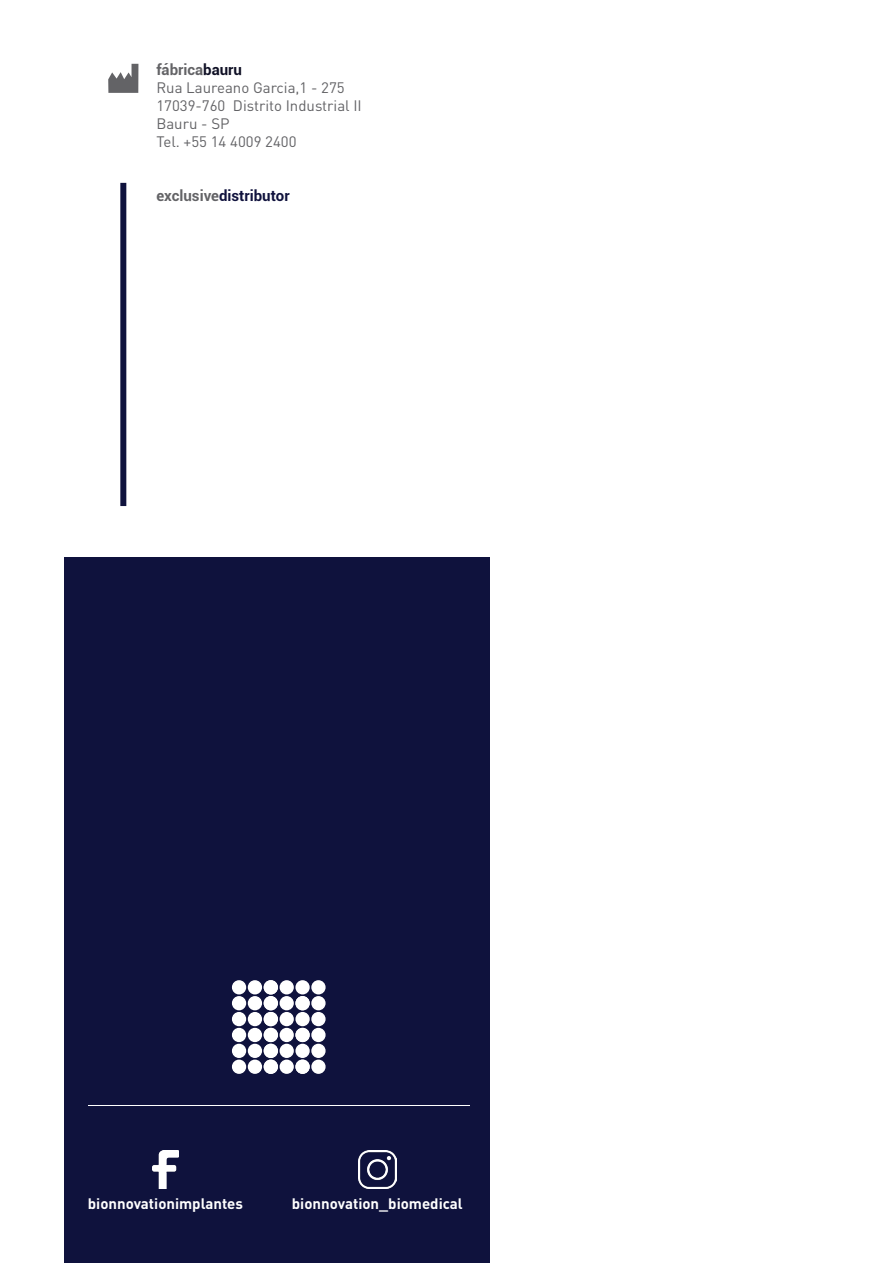
<style>
.page{position:relative;width:893px;height:1263px;background:#fff}
.page>*{position:absolute;margin:0;border:0;box-sizing:border-box;transform-origin:0 0}
.t1{font:15px "DIN Pro";color:#636366}
.t2{font:700 15px "DIN Pro";color:#fff}
.t3{font:700 15px "Roboto";color:#10123d}
.t4{font:700 15px "Roboto";color:#636366}
.s1{color:#0f1025}
.s2{color:#636366}
</style>
<div class="page">
<div style="left:120px;top:183px;width:6px;height:323px;background:#0f123d"></div>
<div style="left:64px;top:557px;width:425px;height:706px;background:#0f123d"></div>
<svg style="left:108px;top:64px;width:30px;height:29px"></svg>
<img style="left:153px;top:1150px;width:25px;height:38px">
<img style="left:358px;top:1150px;width:38px;height:38px">
<hr style="left:88px;top:1105px;width:382px;height:1px;background:#fff">
<div style="left:233px;top:981px;width:12px;height:13px;background:#fff;border-radius:50%"></div>
<div style="left:232px;top:980px;width:14px;height:14px;border:2px solid #fff;border-radius:50%"></div>
<div style="left:249px;top:981px;width:12px;height:13px;background:#fff;border-radius:50%"></div>
<div style="left:248px;top:980px;width:14px;height:14px;border:2px solid #fff;border-radius:50%"></div>
<div style="left:296px;top:981px;width:13px;height:13px;background:#fff;border-radius:50%"></div>
<div style="left:295px;top:980px;width:15px;height:14px;border:2px solid #fff;border-radius:50%"></div>
<div style="left:280px;top:981px;width:13px;height:13px;background:#fff;border-radius:50%"></div>
<div style="left:280px;top:980px;width:14px;height:14px;border:2px solid #fff;border-radius:50%"></div>
<div style="left:264px;top:981px;width:13px;height:13px;background:#fff;border-radius:50%"></div>
<div style="left:264px;top:980px;width:14px;height:14px;border:2px solid #fff;border-radius:50%"></div>
<div style="left:312px;top:981px;width:13px;height:13px;background:#fff;border-radius:50%"></div>
<div style="left:311px;top:980px;width:15px;height:14px;border:2px solid #fff;border-radius:50%"></div>
<div style="left:233px;top:997px;width:12px;height:12px;background:#fff;border-radius:50%"></div>
<div style="left:232px;top:996px;width:14px;height:14px;border:2px solid #fff;border-radius:50%"></div>
<div style="left:249px;top:997px;width:12px;height:12px;background:#fff;border-radius:50%"></div>
<div style="left:248px;top:996px;width:14px;height:14px;border:2px solid #fff;border-radius:50%"></div>
<div style="left:280px;top:997px;width:13px;height:12px;background:#fff;border-radius:50%"></div>
<div style="left:280px;top:996px;width:14px;height:14px;border:2px solid #fff;border-radius:50%"></div>
<div style="left:264px;top:997px;width:13px;height:12px;background:#fff;border-radius:50%"></div>
<div style="left:264px;top:996px;width:14px;height:14px;border:2px solid #fff;border-radius:50%"></div>
<div style="left:312px;top:997px;width:13px;height:12px;background:#fff;border-radius:50%"></div>
<div style="left:311px;top:996px;width:15px;height:14px;border:2px solid #fff;border-radius:50%"></div>
<div style="left:296px;top:997px;width:13px;height:12px;background:#fff;border-radius:50%"></div>
<div style="left:295px;top:996px;width:15px;height:14px;border:2px solid #fff;border-radius:50%"></div>
<div style="left:233px;top:1013px;width:12px;height:12px;background:#fff;border-radius:50%"></div>
<div style="left:232px;top:1012px;width:14px;height:14px;border:2px solid #fff;border-radius:50%"></div>
<div style="left:249px;top:1013px;width:12px;height:12px;background:#fff;border-radius:50%"></div>
<div style="left:248px;top:1012px;width:14px;height:14px;border:2px solid #fff;border-radius:50%"></div>
<div style="left:296px;top:1013px;width:13px;height:12px;background:#fff;border-radius:50%"></div>
<div style="left:295px;top:1012px;width:15px;height:14px;border:2px solid #fff;border-radius:50%"></div>
<div style="left:280px;top:1013px;width:13px;height:12px;background:#fff;border-radius:50%"></div>
<div style="left:280px;top:1012px;width:14px;height:14px;border:2px solid #fff;border-radius:50%"></div>
<div style="left:264px;top:1013px;width:13px;height:12px;background:#fff;border-radius:50%"></div>
<div style="left:264px;top:1012px;width:14px;height:14px;border:2px solid #fff;border-radius:50%"></div>
<div style="left:312px;top:1013px;width:13px;height:12px;background:#fff;border-radius:50%"></div>
<div style="left:311px;top:1012px;width:15px;height:14px;border:2px solid #fff;border-radius:50%"></div>
<div style="left:233px;top:1028px;width:12px;height:13px;background:#fff;border-radius:50%"></div>
<div style="left:232px;top:1028px;width:14px;height:14px;border:2px solid #fff;border-radius:50%"></div>
<div style="left:249px;top:1028px;width:12px;height:13px;background:#fff;border-radius:50%"></div>
<div style="left:248px;top:1028px;width:14px;height:14px;border:2px solid #fff;border-radius:50%"></div>
<div style="left:280px;top:1028px;width:13px;height:13px;background:#fff;border-radius:50%"></div>
<div style="left:280px;top:1028px;width:14px;height:14px;border:2px solid #fff;border-radius:50%"></div>
<div style="left:264px;top:1028px;width:13px;height:13px;background:#fff;border-radius:50%"></div>
<div style="left:264px;top:1028px;width:14px;height:14px;border:2px solid #fff;border-radius:50%"></div>
<div style="left:312px;top:1028px;width:13px;height:13px;background:#fff;border-radius:50%"></div>
<div style="left:311px;top:1028px;width:15px;height:14px;border:2px solid #fff;border-radius:50%"></div>
<div style="left:296px;top:1028px;width:13px;height:13px;background:#fff;border-radius:50%"></div>
<div style="left:295px;top:1028px;width:15px;height:14px;border:2px solid #fff;border-radius:50%"></div>
<div style="left:233px;top:1044px;width:12px;height:13px;background:#fff;border-radius:50%"></div>
<div style="left:232px;top:1044px;width:14px;height:14px;border:2px solid #fff;border-radius:50%"></div>
<div style="left:249px;top:1044px;width:12px;height:13px;background:#fff;border-radius:50%"></div>
<div style="left:248px;top:1044px;width:14px;height:14px;border:2px solid #fff;border-radius:50%"></div>
<div style="left:296px;top:1044px;width:13px;height:13px;background:#fff;border-radius:50%"></div>
<div style="left:295px;top:1044px;width:15px;height:14px;border:2px solid #fff;border-radius:50%"></div>
<div style="left:280px;top:1044px;width:13px;height:13px;background:#fff;border-radius:50%"></div>
<div style="left:280px;top:1044px;width:14px;height:14px;border:2px solid #fff;border-radius:50%"></div>
<div style="left:264px;top:1044px;width:13px;height:13px;background:#fff;border-radius:50%"></div>
<div style="left:264px;top:1044px;width:14px;height:14px;border:2px solid #fff;border-radius:50%"></div>
<div style="left:312px;top:1044px;width:13px;height:13px;background:#fff;border-radius:50%"></div>
<div style="left:311px;top:1044px;width:15px;height:14px;border:2px solid #fff;border-radius:50%"></div>
<div style="left:233px;top:1060px;width:12px;height:13px;background:#fff;border-radius:50%"></div>
<div style="left:232px;top:1059px;width:14px;height:15px;border:2px solid #fff;border-radius:50%"></div>
<div style="left:249px;top:1060px;width:12px;height:13px;background:#fff;border-radius:50%"></div>
<div style="left:248px;top:1059px;width:14px;height:15px;border:2px solid #fff;border-radius:50%"></div>
<div style="left:280px;top:1060px;width:13px;height:13px;background:#fff;border-radius:50%"></div>
<div style="left:280px;top:1059px;width:14px;height:15px;border:2px solid #fff;border-radius:50%"></div>
<div style="left:264px;top:1060px;width:13px;height:13px;background:#fff;border-radius:50%"></div>
<div style="left:264px;top:1059px;width:14px;height:15px;border:2px solid #fff;border-radius:50%"></div>
<div style="left:312px;top:1060px;width:13px;height:13px;background:#fff;border-radius:50%"></div>
<div style="left:311px;top:1059px;width:15px;height:15px;border:2px solid #fff;border-radius:50%"></div>
<div style="left:296px;top:1060px;width:13px;height:13px;background:#fff;border-radius:50%"></div>
<div style="left:295px;top:1059px;width:15px;height:15px;border:2px solid #fff;border-radius:50%"></div>
<p class="t4" style="left:156px;top:59px;width:87px">fábrica<span class="s1">bauru</span></p>
<p class="t1" style="left:156px;top:76px;width:190px">Rua Laureano Garcia,1 - 275</p>
<p class="t1" style="left:156px;top:94px;width:207px">17039-760 Distrito Industrial II</p>
<p class="t1" style="left:156px;top:112px;width:75px">Bauru - SP</p>
<p class="t1" style="left:156px;top:130px;width:142px">Tel. +55 14 4009 2400</p>
<p class="t3" style="left:156px;top:185px;width:135px"><span class="s2">exclusive</span>distributor</p>
<p class="t2" style="left:88px;top:1191px;width:157px">bionnovationimplantes</p>
<p class="t2" style="left:292px;top:1191px;width:172px">bionnovation_biomedical</p>
</div>
